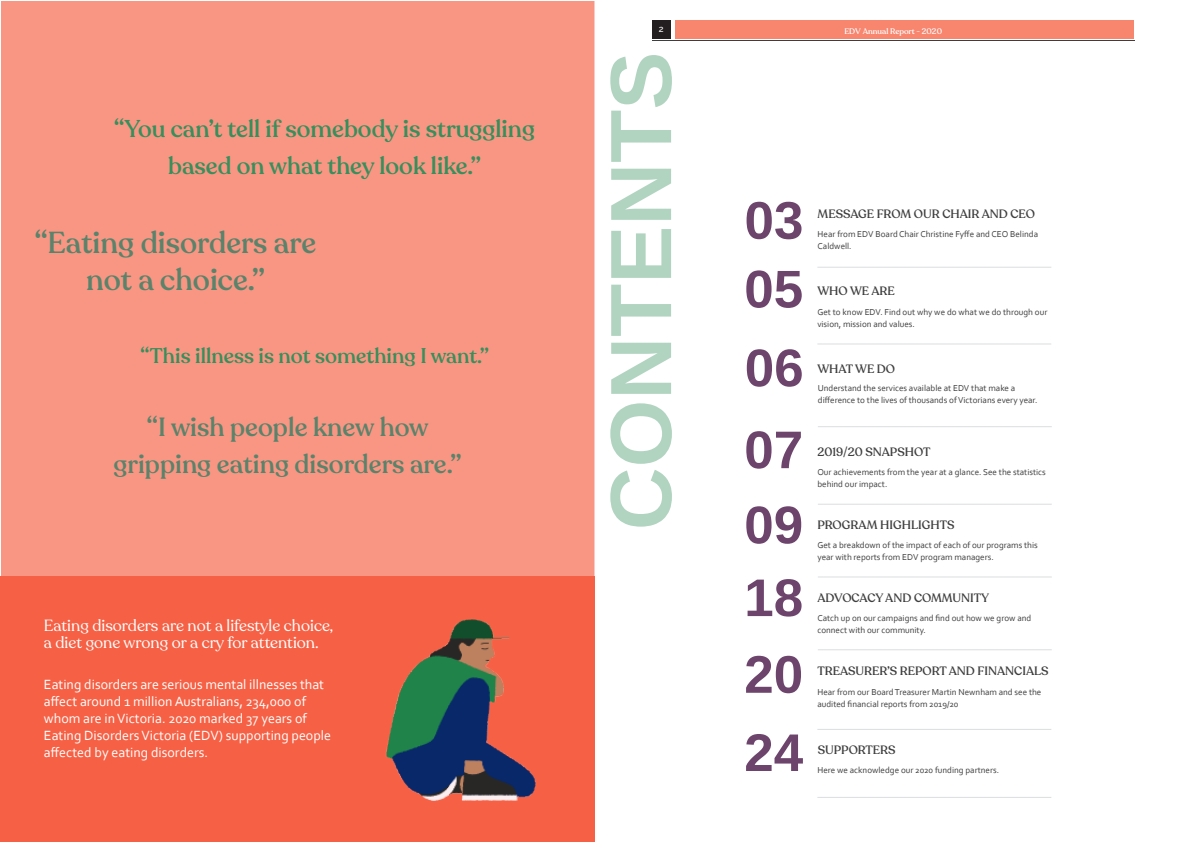
<style>
.page{position:relative;width:1191px;height:842px;background:#fff}
.page>*{position:absolute;margin:0;border:0;box-sizing:border-box;transform-origin:0 0}
.t1{font:700 87px "Liberation Sans";color:#b1d4c0}
.t2{font:700 53px "Liberation Sans";color:#6d446c}
.t3{font:500 30px/37px "Recoleta";color:#5a836b;text-align:center}
.t4{font:500 26px/37px "Recoleta";color:#5a836b;text-align:center}
.t5{font:500 24px/37px "Recoleta";color:#368f5c;text-align:center}
.t6{font:500 21px "Recoleta";color:#368f5c}
.t7{font:16px/17px "Recoleta Regular DEMO";color:#fff}
.t8{font:14px/17px "Corbel";color:#fff}
.t9{font:500 12px "Recoleta";color:#3e3e3f}
.t10{font:9px/12px "Corbel";color:#3e3e3f}
.Table_Body_Paragraph{font:500 9px "Raleway";color:#fff}
.Table_Body_Paragraph-2{font:500 8px "Recoleta";color:#fff}
</style>
<div class="page">
<hr style="left:817px;top:797px;width:234px;height:1px;background:#dcdddf">
<hr style="left:817px;top:729px;width:234px;height:1px;background:#dcdddf">
<hr style="left:818px;top:576px;width:233px;height:1px;background:#dcdddf">
<hr style="left:818px;top:504px;width:233px;height:1px;background:#dcdddf">
<hr style="left:818px;top:426px;width:233px;height:1px;background:#dcdddf">
<hr style="left:817px;top:343px;width:234px;height:1px;background:#dcdddf">
<hr style="left:817px;top:267px;width:234px;height:1px;background:#dcdddf">
<hr style="left:652px;top:40px;width:482px;height:1px;background:#3e3e3f">
<div style="left:652px;top:21px;width:18px;height:18px;background:#231f20"></div>
<div style="left:675px;top:21px;width:459px;height:18px;background:#f8856e"></div>
<div style="left:0;top:1px;width:595px;height:840px;background:#f99683"></div>
<hr style="left:818px;top:649px;width:233px;height:1px;background:#dcdddf">
<div style="left:0;top:576px;width:594px;height:266px;background:#f66145"></div>
<img style="left:386px;top:619px;width:150px;height:181px">
<p class="t5" style="left:114px;top:111px;width:422px">“You can’t tell if somebody is struggling based on what they look like.”</p>
<p class="t3" style="left:35px;top:224px;width:283px">“Eating disorders are not a choice.”</p>
<p class="t6" style="left:141px;top:343px;width:350px">“This illness is not something I want.”</p>
<p class="t4" style="left:113px;top:409px;width:349px">“I wish people knew how gripping eating disorders are.”</p>
<p class="t7" style="left:44px;top:618px;width:291px">Eating disorders are not a lifestyle choice, a diet gone wrong or a cry for attention.</p>
<p class="t8" style="left:44px;top:675px;width:289px">Eating disorders are serious mental illnesses that affect around 1 million Australians, 234,000 of whom are in Victoria. 2020 marked 37 years of Eating Disorders Victoria (EDV) supporting people affected by eating disorders.</p>
<p class="Table_Body_Paragraph" style="left:659px;top:24px;width:6px">2</p>
<p class="Table_Body_Paragraph-2" style="left:844px;top:26px;width:99px">EDV Annual Report - 2020</p>
<p class="t1" style="left:581px;top:530px;width:480px;rotate:-90deg">CONTENTS</p>
<p class="t2" style="left:744px;top:184px;width:60px">03</p>
<p class="t9" style="left:817px;top:206px;width:219px">MESSAGE FROM OUR CHAIR AND CEO</p>
<p class="t10" style="left:817px;top:228px;width:222px">Hear from EDV Board Chair Christine Fyffe and CEO Belinda</p>
<p class="t10" style="left:817px;top:240px;width:36px">Caldwell.</p>
<p class="t9" style="left:817px;top:284px;width:79px">WHO WE ARE</p>
<p class="t10" style="left:817px;top:305px;width:231px">Get to know EDV. Find out why we do what we do through our vision, mission and values.</p>
<p class="t2" style="left:744px;top:253px;width:60px">05</p>
<p class="t2" style="left:744px;top:331px;width:60px">06</p>
<p class="t9" style="left:817px;top:361px;width:79px">WHAT WE DO</p>
<p class="t10" style="left:818px;top:382px;width:221px">Understand the services available at EDV that make a difference to the lives of thousands of Victorians every year.</p>
<p class="t2" style="left:744px;top:413px;width:60px">07</p>
<p class="t2" style="left:744px;top:488px;width:60px">09</p>
<p class="t9" style="left:817px;top:444px;width:115px">2019/20 SNAPSHOT</p>
<p class="t10" style="left:817px;top:466px;width:230px">Our achievements from the year at a glance. See the statistics behind our impact.</p>
<p class="t9" style="left:817px;top:518px;width:138px">PROGRAM HIGHLIGHTS</p>
<p class="t10" style="left:817px;top:539px;width:222px">Get a breakdown of the impact of each of our programs this year with reports from EDV program managers.</p>
<p class="t2" style="left:744px;top:561px;width:60px">18</p>
<p class="t2" style="left:744px;top:638px;width:60px">20</p>
<p class="t2" style="left:744px;top:716px;width:60px">24</p>
<p class="t9" style="left:817px;top:591px;width:173px">ADVOCACY AND COMMUNITY</p>
<p class="t10" style="left:817px;top:612px;width:215px">Catch up on our campaigns and find out how we grow and connect with our community.</p>
<p class="t9" style="left:817px;top:664px;width:233px">TREASURER’S REPORT AND FINANCIALS</p>
<p class="t10" style="left:817px;top:685px;width:225px">Hear from our Board Treasurer Martin Newnham and see the</p>
<p class="t10" style="left:817px;top:697px;width:143px">audited financial reports from 2019/20</p>
<p class="t9" style="left:818px;top:742px;width:79px">SUPPORTERS</p>
<p class="t10" style="left:817px;top:764px;width:183px">Here we acknowledge our 2020 funding partners.</p>
</div>
